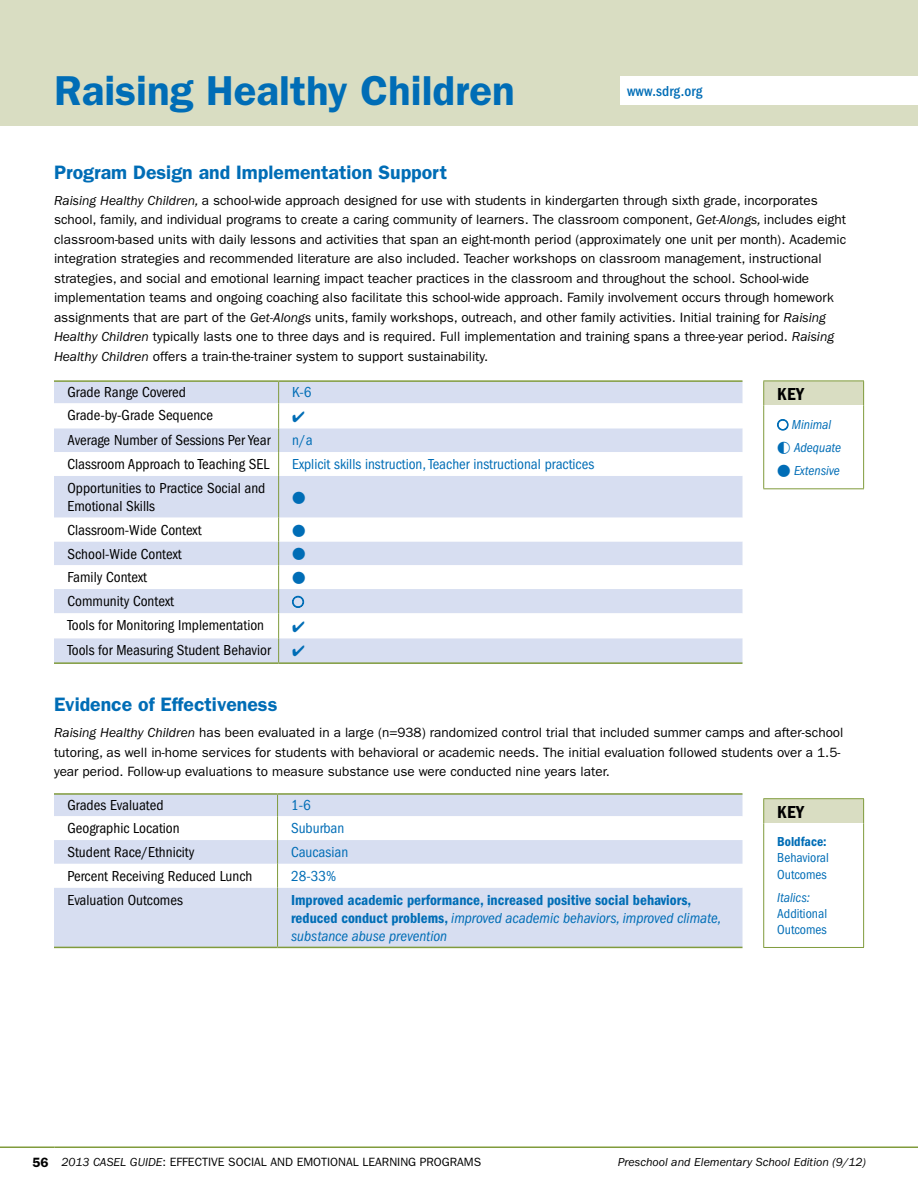
<style>
.page{position:relative;width:918px;height:1188px;background:#fff}
.page>*{position:absolute;margin:0;border:0;box-sizing:border-box;transform-origin:0 0}
.t1{font:600 42px "ITC Franklin Gothic Std";color:#006db6}
.t2{font:600 19.5px "ITC Franklin Gothic Std";color:#006db6}
.t3{font:18px "ITC Franklin Gothic Std Dm Cd";letter-spacing:.02em;color:#000}
.t4{font:condensed 15px/18px "ITC Franklin Gothic Std";color:#000}
.t5{font:italic condensed 15px/18px "ITC Franklin Gothic Std";color:#006db6}
.t6{font:condensed 15px "ITC Franklin Gothic Std";color:#006db6}
.t7{font:15px "ITC Franklin Gothic Std Dm Cd";color:#006db6}
.t8{font:500 condensed 15px "ITC Franklin Gothic Std";letter-spacing:.01em;color:#006db6}
.t9{font:13.5px/19.5px "ITC Franklin Gothic Std";color:#000}
.t10{font:condensed 13.5px/16.2px "ITC Franklin Gothic Std";color:#006db6}
.t11{font:italic condensed 13.5px/23px "ITC Franklin Gothic Std";color:#006db6}
.t12{font:13.5px "ITC Franklin Gothic Std Dm Cd";color:#006db6}
.t13{font:13.5px "Astrology Pi LT Std 1";color:#006db6}
.t14{font:12px "ITC Franklin Gothic Std";color:#000}
.t15{font:italic 12px "ITC Franklin Gothic Std";color:#000}
.s1{font-style:italic}
.s2{font-family:"ITC Franklin Gothic Std Dm Cd";font-style:normal;font-stretch:normal}
.s3{font-weight:600;font-size:13.5px}
</style>
<div class="page">
<hr style="left:0;top:1146px;width:55px;height:2px;background:#809b3c">
<hr style="left:55px;top:1146px;width:863px;height:2px;background:#809b3c">
<div style="left:0;top:0;width:918px;height:125px;background:#d9ddc2"></div>
<div style="left:54px;top:382px;width:688px;height:280px;background:#d7def1"></div>
<svg style="left:54px;top:403px;width:688px;height:235px"></svg>
<hr style="left:278px;top:476px;width:1px;height:42px;background:#809b3c">
<svg style="left:278px;top:518px;width:1px;height:144px"></svg>
<hr style="left:54px;top:662px;width:225px;height:2px;background:#809b3c">
<hr style="left:279px;top:662px;width:463px;height:2px;background:#809b3c">
<svg style="left:278px;top:382px;width:1px;height:94px"></svg>
<hr style="left:54px;top:380px;width:225px;height:2px;background:#809b3c">
<hr style="left:279px;top:380px;width:463px;height:2px;background:#809b3c">
<div style="left:54px;top:795px;width:688px;height:152px;background:#d7def1"></div>
<svg style="left:54px;top:816px;width:688px;height:72px"></svg>
<hr style="left:277px;top:888px;width:1px;height:59px;background:#809b3c">
<hr style="left:54px;top:947px;width:224px;height:1px;background:#809b3c">
<hr style="left:278px;top:947px;width:464px;height:1px;background:#809b3c">
<svg style="left:277px;top:795px;width:1px;height:93px"></svg>
<hr style="left:54px;top:793px;width:224px;height:2px;background:#809b3c">
<hr style="left:278px;top:793px;width:464px;height:2px;background:#809b3c">
<div style="left:620px;top:77px;width:298px;height:28px;background:#fff"></div>
<div style="left:764px;top:381px;width:100px;height:25px;background:#d9ddc2"></div>
<hr style="left:763px;top:381px;width:101px;height:1px;background:#809b3c">
<svg style="left:763px;top:381px;width:1px;height:25px"></svg>
<svg style="left:863px;top:381px;width:1px;height:25px"></svg>
<hr style="left:763px;top:406px;width:1px;height:82px;background:#809b3c">
<hr style="left:863px;top:406px;width:1px;height:82px;background:#809b3c">
<hr style="left:763px;top:488px;width:101px;height:1px;background:#809b3c">
<svg style="left:777px;top:419px;width:12px;height:12px"></svg>
<div style="left:764px;top:799px;width:100px;height:24px;background:#d9ddc2"></div>
<hr style="left:763px;top:798px;width:101px;height:1px;background:#809b3c">
<svg style="left:763px;top:799px;width:1px;height:24px"></svg>
<svg style="left:863px;top:799px;width:1px;height:24px"></svg>
<hr style="left:763px;top:823px;width:1px;height:124px;background:#809b3c">
<hr style="left:863px;top:823px;width:1px;height:124px;background:#809b3c">
<hr style="left:763px;top:947px;width:101px;height:1px;background:#809b3c">
<svg style="left:293px;top:411px;width:11px;height:11px"></svg>
<svg style="left:292px;top:596px;width:12px;height:12px"></svg>
<svg style="left:293px;top:621px;width:11px;height:11px"></svg>
<svg style="left:293px;top:646px;width:11px;height:11px"></svg>
<h1 class="t1" style="left:54px;top:66px;width:462px">Raising Healthy Children</h1>
<p class="t8" style="left:627px;top:83px;width:77px">www.sdrg.org</p>
<h2 class="t2" style="left:54px;top:160px;width:395px">Program Design and Implementation Support</h2>
<p class="t9" style="left:54px;top:191px;width:794px"><span class="s1">Raising Healthy Children,</span> a school-wide approach designed for use with students in kindergarten through sixth grade, incorporates school, family, and individual programs to create a caring community of learners. The classroom component, <span class="s1">Get-Alongs,</span> includes eight classroom-based units with daily lessons and activities that span an eight-month period (approximately one unit per month). Academic integration strategies and recommended literature are also included. Teacher workshops on classroom management, instructional strategies, and social and emotional learning impact teacher practices in the classroom and throughout the school. School-wide implementation teams and ongoing coaching also facilitate this school-wide approach. Family involvement occurs through homework assignments that are part of the <span class="s1">Get-Alongs</span> units, family workshops, outreach, and other family activities. Initial training for <span class="s1">Raising Healthy Children</span> typically lasts one to three days and is required. Full implementation and training spans a three-year period. <span class="s1">Raising Healthy Children</span> offers a train-the-trainer system to support sustainability.</p>
<p class="t4" style="left:68px;top:384px;width:120px">Grade Range Covered</p>
<p class="t6" style="left:292px;top:384px;width:21px">K-6</p>
<p class="t4" style="left:68px;top:407px;width:147px">Grade-by-Grade Sequence</p>
<p class="t4" style="left:68px;top:432px;width:205px">Average Number of Sessions Per Year</p>
<p class="t6" style="left:292px;top:432px;width:22px">n/a</p>
<p class="t4" style="left:68px;top:455px;width:203px">Classroom Approach to Teaching SEL</p>
<p class="t6" style="left:292px;top:456px;width:304px">Explicit skills instruction, Teacher instructional practices</p>
<p class="t4" style="left:68px;top:479px;width:199px">Opportunities to Practice Social and<br>Emotional Skills</p>
<p class="t13" style="left:292px;top:491px;width:15px">•</p>
<p class="t4" style="left:68px;top:521px;width:136px">Classroom-Wide Context</p>
<p class="t13" style="left:292px;top:524px;width:15px">•</p>
<p class="t4" style="left:68px;top:545px;width:116px">School-Wide Context</p>
<p class="t13" style="left:292px;top:548px;width:15px">•</p>
<p class="t4" style="left:68px;top:568px;width:81px">Family Context</p>
<p class="t13" style="left:292px;top:571px;width:15px">•</p>
<p class="t4" style="left:68px;top:592px;width:108px">Community Context</p>
<p class="t4" style="left:68px;top:617px;width:198px">Tools for Monitoring Implementation</p>
<p class="t4" style="left:68px;top:641px;width:205px">Tools for Measuring Student Behavior</p>
<h2 class="t2" style="left:54px;top:693px;width:225px">Evidence of Effectiveness</h2>
<p class="t9" style="left:54px;top:723px;width:791px"><span class="s1">Raising Healthy Children</span> has been evaluated in a large (n=938) randomized control trial that included summer camps and after-school tutoring, as well in-home services for students with behavioral or academic needs. The initial evaluation followed students over a 1.5- year period. Follow-up evaluations to measure substance use were conducted nine years later.</p>
<p class="t4" style="left:68px;top:796px;width:98px">Grades Evaluated</p>
<p class="t6" style="left:291px;top:797px;width:21px">1-6</p>
<p class="t4" style="left:68px;top:819px;width:114px">Geographic Location</p>
<p class="t6" style="left:291px;top:820px;width:55px">Suburban</p>
<p class="t4" style="left:68px;top:843px;width:128px">Student Race/Ethnicity</p>
<p class="t6" style="left:291px;top:844px;width:59px">Caucasian</p>
<p class="t4" style="left:68px;top:867px;width:186px">Percent Receiving Reduced Lunch</p>
<p class="t6" style="left:291px;top:867px;width:47px">28-33%</p>
<p class="t4" style="left:68px;top:891px;width:117px">Evaluation Outcomes</p>
<p class="t7" style="left:291px;top:891px;width:402px">Improved academic performance, increased positive social behaviors,</p>
<p class="t5" style="left:291px;top:909px;width:432px"><span class="s2">reduced conduct problems,</span> improved academic behaviors, improved climate, substance abuse prevention</p>
<h3 class="t3" style="left:777px;top:384px;width:28px">KEY</h3>
<p class="t11" style="left:777px;top:414px;width:65px">○ Minimal ◐ Adequate</p>
<p class="t11" style="left:777px;top:460px;width:64px">• Extensive</p>
<h3 class="t3" style="left:777px;top:802px;width:28px">KEY</h3>
<p class="t12" style="left:777px;top:834px;width:51px">Boldface:</p>
<p class="t10" style="left:777px;top:850px;width:53px">Behavioral<br>Outcomes</p>
<p class="t11" style="left:777px;top:886px;width:34px">Italics:</p>
<p class="t10" style="left:777px;top:905px;width:51px">Additional<br>Outcomes</p>
<p class="t14" style="left:33px;top:1155px;width:218px"><span class="s3">56</span> <span class="s1">2013 CASEL GUIDE</span>: effective Social</p>
<p class="t14" style="left:271px;top:1155px;width:211px">and Emotional Learni ng programs</p>
<p class="t15" style="left:618px;top:1156px;width:249px">preschool and Elementary School Edition (9/12)</p>
</div>
